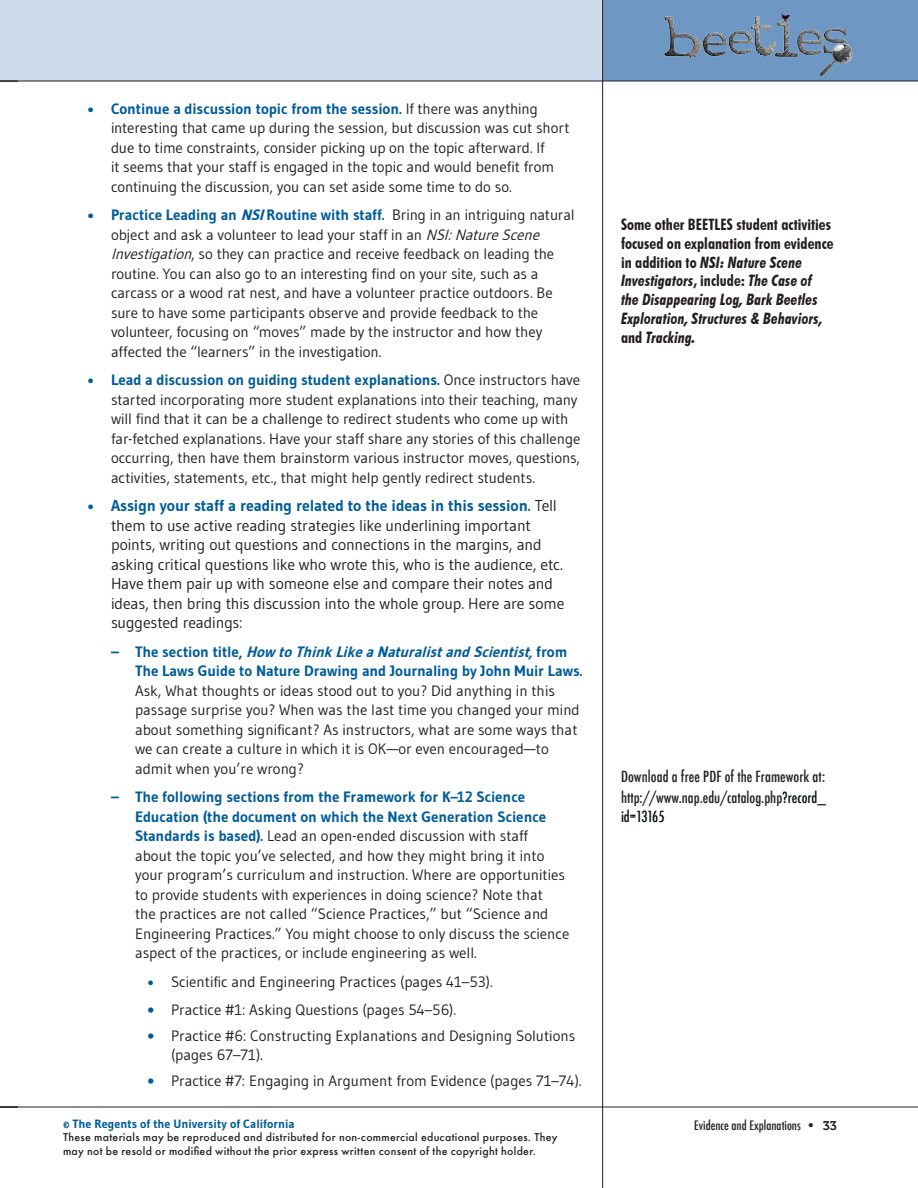
<style>
.page{position:relative;width:918px;height:1188px;background:#fff}
.page>*{position:absolute;margin:0;border:0;box-sizing:border-box;transform-origin:0 0}
.t1{font:15.75px/19.5px "Gudea";letter-spacing:-.01em;color:#231f20}
.t2{font:italic 700 condensed 15.75px/18.9px "Futura BT";letter-spacing:.005em;color:#231f20}
.t3{font:15px/19.5px "Gudea";color:#231f20}
.t4{font:700 15px/19.5px "Gudea";letter-spacing:-.005em;color:#005c98}
.t5{font:500 condensed 15px/21px "Futura";letter-spacing:.005em;color:#231f20}
.t6{font:500 condensed 15px "Futura";letter-spacing:-.04em;color:#090f0e}
.t7{font:500 condensed 12.75px "Futura";color:#231f20}
.t8{font:700 12px "Gudea";color:#005c98}
.t9{font:500 10.5px/13.5px "Futura";letter-spacing:.025em;color:#231f20}
.s1{font-weight:700;font-size:15.75px;color:#005c98}
.s2{font-weight:700;color:#005c98}
.s3{font-weight:700;font-style:italic;color:#005c98}
.s4{font-style:italic}
.s5{font-size:15.75px}
.s6{font-family:"Stempel Garamond LT Std";font-weight:700;color:#005c98}
.s7{font-style:normal}
.s8{color:#090f0e}
.s9{font-family:"Museo 700";font-weight:400;font-stretch:normal}
</style>
<div class="page">
<div style="left:603px;top:0;width:315px;height:81px;background:#6e98c3"></div>
<div style="left:0;top:0;width:602px;height:81px;background:#ccd9ea"></div>
<img style="left:664px;top:13px;width:189px;height:64px">
<svg style="left:781px;top:14px;width:9px;height:8px"></svg>
<hr style="left:602px;top:0;width:1px;height:1188px;background:#231f20">
<hr style="left:0;top:1107px;width:918px;height:1px;background:#231f20">
<hr style="left:0;top:81px;width:918px;height:1px;background:#231f20">
<p class="t3" style="left:111px;top:99px;width:460px;text-indent:-24px"><span class="s1">•</span> <span class="s2">Continue a discussion topic from the session.</span> If there was anything interesting that came up during the session, but discussion was cut short due to time constraints, consider picking up on the topic afterward. If<br>it seems that your staff is engaged in the topic and would benefit from continuing the discussion, you can set aside some time to do so.</p>
<p class="t3" style="left:111px;top:205px;width:465px;text-indent:-24px"><span class="s1">•</span> <span class="s2">Practice Leading an</span> <span class="s3">NSI</span><span class="s2">Routine with staff.</span> Bring in an intriguing natural object and ask a volunteer to lead your staff in an <span class="s4">NSI:NatureScene Investigation</span>, so they can practice and receive feedback on leading the routine. You can also go to an interesting find on your site, such as a carcass or a wood rat nest, and have a volunteer practice outdoors. Be sure to have some participants observe and provide feedback to the volunteer, focusing on “moves” made by the instructor and how they affected the “learners” in the investigation.</p>
<p class="t3" style="left:111px;top:370px;width:471px;text-indent:-24px"><span class="s1">•</span> <span class="s2">Lead a discussion on guiding student explanations.</span> Once instructors have started incorporating more student explanations into their teaching, many will find that it can be a challenge to redirect students who come up with far-fetched explanations. Have your staff share any stories of this challenge occurring, then have them brainstorm various instructor moves, questions, activities, statements, etc., that might help gently redirect students.</p>
<p class="t1" style="left:111px;top:496px;width:455px;text-indent:-24px"><span class="s2">• Assign your staff a reading related to the ideas in this session.</span> Tell them to use active reading strategies like underlining important points, writing out questions and connections in the margins, and asking critical questions like who wrote this, who is the audience, etc.<br>Have them pair up with someone else and compare their notes and ideas, then bring this discussion into the whole group. Here are some suggested readings:</p>
<p class="t4" style="left:135px;top:642px;width:449px;text-indent:-24px"><span class="s5">–</span> T h e s e c t i o n t i t l e , <span class="s4">How toThinkLikeaNaturalistandScientist,</span>f r o m<br>The Laws Guide to Nature Drawing and Journaling by John Muir Laws.</p>
<p class="t3" style="left:135px;top:681px;width:446px">Ask, What thoughts or ideas stood out to you? Did anything in this passage surprise you? When was the last time you changed your mind about something significant? As instructors, what are some ways that we can create a culture in which it is OK—or even encouraged—to admit when you’re wrong?</p>
<p class="t3" style="left:135px;top:787px;width:436px;text-indent:-24px"><span class="s1">–</span> <span class="s2">The following sections from the Framework for K–12 Science Education (the document on which the Next Generation Science Standards is based).</span> Lead an open-ended discussion with staff<br>about the topic you’ve selected, and how they might bring it into your program’s curriculum and instruction. Where are opportunities to provide students with experiences in doing science? Note that<br>the practices are not called “Science Practices,” but “Science and Engineering Practices.” You might choose to only discuss the science aspect of the practices, or include engineering as well.</p>
<p class="t3" style="left:147px;top:972px;width:347px"><span class="s1">•</span> Scientific and Engineering Practices (pages 41–53).</p>
<p class="t3" style="left:147px;top:1000px;width:311px"><span class="s6">•</span> Practice #1: Asking Questions (pages 54–56).</p>
<p class="t3" style="left:171px;top:1026px;width:406px;text-indent:-24px"><span class="s6">•</span> Practice #6: Constructing Explanations and Designing Solutions (pages 67–71).</p>
<p class="t3" style="left:147px;top:1071px;width:436px"><span class="s6">•</span> Practice #7: Engaging in Argument from Evidence (pages 71–74).</p>
<p class="t2" style="left:621px;top:215px;width:214px"><span class="s7">Some other BEETLES student activities focused on explanation from evidence in addition to</span> NSI: Nature Scene Investigators<span class="s7">, include:</span> The Case of the Disappearing Log, Bark Beetles Exploration, Structures &amp; Behaviors, <span class="s7">and</span> Tracking.</p>
<p class="t5" style="left:621px;top:766px;width:207px">Download a free PDF of the Framework at: http://www.nap.edu/catalog.php<span class="s8">?record_</span></p>
<p class="t6" style="left:621px;top:808px;width:45px">id=13165</p>
<p class="t8" style="left:63px;top:1116px;width:233px">© The Regents of the University of California</p>
<p class="t7" style="left:694px;top:1117px;width:144px">Evidence and Explanations • <span class="s9">33</span></p>
<p class="t9" style="left:63px;top:1130px;width:496px">These materials may be reproduced and distributed for non-commercial educational purposes. They may not be resold or modified without the prior express written consent of the copyright holder.</p>
</div>
